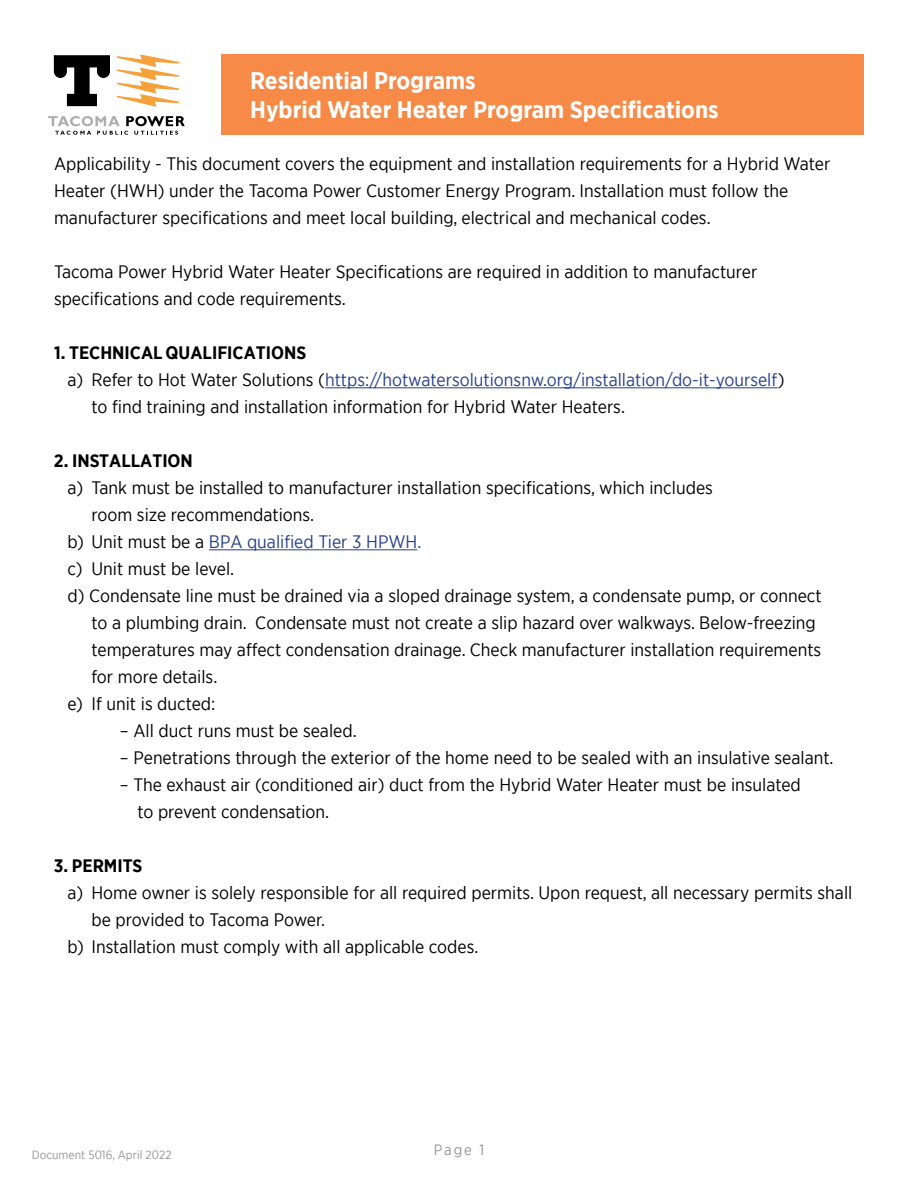
<style>
.page{position:relative;width:918px;height:1188px;background:#fff}
.page>*{position:absolute;margin:0;border:0;box-sizing:border-box;transform-origin:0 0}
.t1{font:700 24px/28.8px "Gotham Narrow";color:#fff}
.t2{font:18px/27px "Gotham Narrow";color:#000}
.t3{font:18px "Gotham Narrow";color:#25408f}
.t4{font:700 18px "Gotham Narrow";color:#000}
.t5{font:15px "Gotham Narrow";color:#939698}
.t6{font:12px "Gotham Narrow";color:#939698}
.s1{color:#000}
</style>
<div class="page">
<div style="left:221px;top:54px;width:643px;height:81px;background:#f68a46"></div>
<hr style="left:325px;top:387px;width:453px;height:1px;background:#25408f">
<hr style="left:209px;top:549px;width:208px;height:1px;background:#25408f">
<svg style="left:54px;top:55px;width:56px;height:51px"></svg>
<svg style="left:117px;top:54px;width:62px;height:53px"></svg>
<svg style="left:48px;top:116px;width:137px;height:19px"></svg>
<h1 class="t1" style="left:250px;top:66px;width:470px">Residential Programs<br>Hybrid Water Heater Program Specifications</h1>
<p class="t2" style="left:54px;top:150px;width:778px">Applicability - This document covers the equipment and installation requirements for a Hybrid Water<br>Heater (HWH) under the Tacoma Power Customer Energy Program. Installation must follow the manufacturer specifications and meet local building, electrical and mechanical codes.</p>
<p class="t2" style="left:54px;top:258px;width:705px">Tacoma Power Hybrid Water Heater Specifications are required in addition to manufacturer specifications and code requirements.</p>
<p class="t4" style="left:54px;top:342px;width:254px">1. TECHNICAL QUALIFICATIONS</p>
<p class="t3" style="left:68px;top:369px;width:718px"><span class="s1">a) Refer to Hot Water Solutions (</span>https://hotwatersolutionsnw.org/installation/do-it-yourself<span class="s1">)</span></p>
<p class="t2" style="left:91px;top:393px;width:535px">to find training and installation information for Hybrid Water Heaters.</p>
<p class="t4" style="left:54px;top:450px;width:140px">2. INSTALLATION</p>
<p class="t2" style="left:67px;top:474px;width:647px">a) Tank must be installed to manufacturer installation specifications, which includes</p>
<p class="t2" style="left:91px;top:501px;width:224px">room size recommendations.</p>
<p class="t3" style="left:67px;top:531px;width:355px"><span class="s1">b) Unit must be a</span> BPA qualified Tier 3 HPWH.</p>
<p class="t2" style="left:67px;top:555px;width:168px">c) Unit must be level.</p>
<p class="t2" style="left:67px;top:582px;width:756px">d) Condensate line must be drained via a sloped drainage system, a condensate pump, or connect</p>
<p class="t2" style="left:91px;top:609px;width:726px">to a plumbing drain. Condensate must not create a slip hazard over walkways. Below-freezing</p>
<p class="t2" style="left:91px;top:636px;width:731px">temperatures may affect condensation drainage. Check manufacturer installation requirements</p>
<p class="t2" style="left:91px;top:663px;width:127px">for more details.</p>
<p class="t2" style="left:67px;top:690px;width:149px">e) If unit is ducted:</p>
<p class="t2" style="left:120px;top:717px;width:238px">– All duct runs must be sealed.</p>
<p class="t2" style="left:120px;top:744px;width:715px">– Penetrations through the exterior of the home need to be sealed with an insulative sealant.</p>
<p class="t2" style="left:137px;top:771px;width:665px;text-indent:-17px">– The exhaust air (conditioned air) duct from the Hybrid Water Heater must be insulated to prevent condensation.</p>
<p class="t4" style="left:54px;top:855px;width:90px">3. PERMITS</p>
<p class="t2" style="left:67px;top:879px;width:786px">a) Home owner is solely responsible for all required permits. Upon request, all necessary permits shall</p>
<p class="t2" style="left:91px;top:906px;width:235px">be provided to Tacoma Power.</p>
<p class="t2" style="left:67px;top:933px;width:413px">b) Installation must comply with all applicable codes.</p>
<p class="t6" style="left:32px;top:1147px;width:141px">Document 5016, April 2022</p>
<p class="t5" style="left:434px;top:1141px;width:52px">Page 1</p>
</div>
